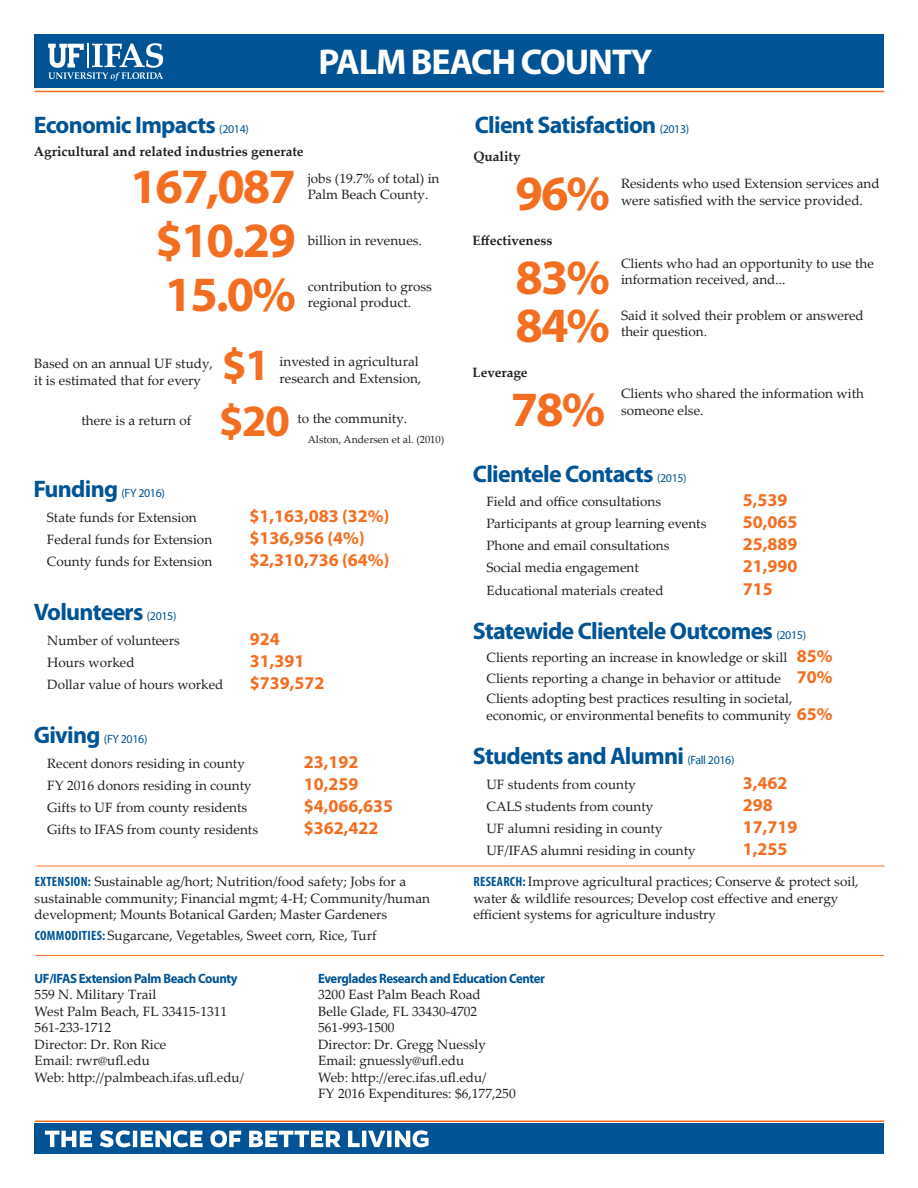
<style>
.page{position:relative;width:918px;height:1188px;background:#fff}
.page>*{position:absolute;margin:0;border:0;box-sizing:border-box;transform-origin:0 0}
.big_number{font:700 49.5px "Myriad Pro";letter-spacing:-.04em;color:#f36e21}
.big_number-2{font:700 45px "Myriad Pro";color:#f36e21}
.page_header{font:700 36px "Myriad Pro";letter-spacing:-.03em;color:#fff}
.text_head{font:700 24px "Myriad Pro";letter-spacing:-.03em;color:#005495}
.body{font:700 18px "Myriad Pro";color:#f36e21}
.body-2{font:13.5px/16.5px "Palatino Linotype";color:#231f20}
.body-3{font:700 13.5px "Palatino Linotype";color:#231f20}
.location_head{font:700 13.5px "Myriad Pro";letter-spacing:-.03em;color:#005495;scale:.95 1}
.text_head-2{font:12px "Myriad Pro";letter-spacing:-.03em;color:#005495}
.footnote{font:10.5px "Palatino Linotype";color:#231f20}
.s1{font-weight:400;font-size:12px}
.s2{font-weight:700;font-size:24px}
.s3{font-family:"Myriad Pro";font-weight:700;font-stretch:condensed;color:#005495}
.s4{font-family:"Myriad Pro";font-weight:700;font-size:18px;color:#f36e21}
</style>
<div class="page">
<div style="left:35px;top:34px;width:849px;height:54px;background:#005495"></div>
<svg style="left:48px;top:43px;width:115px;height:38px"></svg>
<hr style="left:35px;top:91px;width:849px;height:1px;background:#f36e21">
<div style="left:35px;top:1124px;width:849px;height:30px;background:#005495"></div>
<hr style="left:35px;top:1120px;width:849px;height:2px;background:#f36e21">
<hr style="left:36px;top:955px;width:848px;height:1px;background:#f36e21">
<hr style="left:36px;top:866px;width:849px;height:1px;background:#f36e21">
<svg style="left:45px;top:1130px;width:384px;height:17px"></svg>
<p class="page_header" style="left:318px;top:39px;width:336px">PALM BEACH COUNTY</p>
<p class="text_head" style="left:34px;top:109px;width:217px">Economic Impacts <span class="s1">(2014)</span></p>
<p class="body-3" style="left:34px;top:142px;width:271px">Agricultural and related industries generate</p>
<p class="big_number" style="left:130px;top:154px;width:167px">167,087</p>
<p class="body-2" style="left:308px;top:169px;width:133px">jobs (19.7% of total) in<br>Palm Beach County.</p>
<p class="big_number" style="left:156px;top:208px;width:142px">$10.29</p>
<p class="body-2" style="left:308px;top:231px;width:116px">billion in revenues.</p>
<p class="big_number" style="left:165px;top:262px;width:132px">15.0%</p>
<p class="body-2" style="left:308px;top:277px;width:126px">contribution to gross regional product.</p>
<p class="body-2" style="left:34px;top:355px;width:180px">Based on an annual UF study, it is estimated that for every</p>
<p class="body-2" style="left:82px;top:412px;width:111px">there is a return of</p>
<p class="big_number-2" style="left:222px;top:336px;width:50px">$1</p>
<p class="body-2" style="left:280px;top:353px;width:143px">invested in agricultural research and Extension,</p>
<p class="big_number-2" style="left:219px;top:392px;width:73px">$20</p>
<p class="body-2" style="left:298px;top:410px;width:111px">to the community.</p>
<p class="footnote" style="left:308px;top:432px;width:138px">Alston, Andersen et al. (2010)</p>
<p class="text_head-2" style="left:33px;top:486px;width:133px"><span class="s2">Funding</span> (FY 2016)</p>
<p class="body-2" style="left:47px;top:509px;width:151px">State funds for Extension</p>
<p class="body" style="left:249px;top:504px;width:142px">$1,163,083 (32%)</p>
<p class="body-2" style="left:47px;top:531px;width:167px">Federal funds for Extension</p>
<p class="body" style="left:249px;top:526px;width:117px">$136,956 (4%)</p>
<p class="body-2" style="left:47px;top:553px;width:167px">County funds for Extension</p>
<p class="body" style="left:249px;top:549px;width:142px">$2,310,736 (64%)</p>
<p class="text_head" style="left:34px;top:597px;width:144px">Volunteers <span class="s1">(2015)</span></p>
<p class="body-2" style="left:47px;top:632px;width:134px">Number of volunteers</p>
<p class="body" style="left:250px;top:627px;width:31px">924</p>
<p class="body-2" style="left:47px;top:654px;width:89px">Hours worked</p>
<p class="body" style="left:250px;top:649px;width:56px">31,391</p>
<p class="body-2" style="left:47px;top:676px;width:178px">Dollar value of hours worked</p>
<p class="body" style="left:250px;top:671px;width:76px">$739,572</p>
<p class="text_head-2" style="left:34px;top:732px;width:115px"><span class="s2">Giving</span> (FY 2016)</p>
<p class="body-2" style="left:47px;top:755px;width:199px">Recent donors residing in county</p>
<p class="body" style="left:304px;top:750px;width:56px">23,192</p>
<p class="body-2" style="left:47px;top:777px;width:206px">FY 2016 donors residing in county</p>
<p class="body" style="left:304px;top:772px;width:56px">10,259</p>
<p class="body-2" style="left:47px;top:799px;width:202px">Gifts to UF from county residents</p>
<p class="body" style="left:304px;top:794px;width:91px">$4,066,635</p>
<p class="body-2" style="left:47px;top:821px;width:212px">Gifts to IFAS from county residents</p>
<p class="body" style="left:304px;top:816px;width:76px">$362,422</p>
<p class="body-2" style="left:35px;top:873px;width:397px"><span class="s3">EXTENSION:</span> Sustainable ag/hort; Nutrition/food safety; Jobs for a sustainable community; Financial mgmt; 4-H; Community/human development; Mounts Botanical Garden; Master Gardeners</p>
<p class="body-2" style="left:35px;top:927px;width:343px"><span class="s3">COMMODITIES:</span> Sugarcane, Vegetables, Sweet corn, Rice, Turf</p>
<p class="text_head" style="left:475px;top:109px;width:216px">Client Satisfaction <span class="s1">(2013)</span></p>
<p class="body-3" style="left:473px;top:147px;width:49px">Quality</p>
<p class="big_number" style="left:516px;top:161px;width:96px">96%</p>
<p class="body-2" style="left:621px;top:175px;width:260px">Residents who used Extension services and were satisfied with the service provided.</p>
<p class="body-3" style="left:472px;top:231px;width:82px">Effectiveness</p>
<p class="big_number" style="left:516px;top:245px;width:96px">83%</p>
<p class="body-2" style="left:621px;top:255px;width:254px">Clients who had an opportunity to use the information received, and...</p>
<p class="big_number" style="left:516px;top:293px;width:96px">84%</p>
<p class="body-2" style="left:621px;top:306px;width:244px">Said it solved their problem or answered their question.</p>
<p class="body-3" style="left:472px;top:363px;width:57px">Leverage</p>
<p class="big_number" style="left:511px;top:377px;width:96px">78%</p>
<p class="body-2" style="left:621px;top:385px;width:244px">Clients who shared the information with someone else.</p>
<p class="text_head" style="left:473px;top:458px;width:215px">Clientele Contacts <span class="s1">(2015)</span></p>
<p class="body-2" style="left:486px;top:493px;width:176px">Field and office consultations</p>
<p class="body" style="left:743px;top:489px;width:46px">5,539</p>
<p class="body-2" style="left:486px;top:515px;width:221px">Participants at group learning events</p>
<p class="body" style="left:743px;top:511px;width:56px">50,065</p>
<p class="body-2" style="left:486px;top:537px;width:185px">Phone and email consultations</p>
<p class="body" style="left:743px;top:533px;width:56px">25,889</p>
<p class="body-2" style="left:486px;top:559px;width:154px">Social media engagement</p>
<p class="body" style="left:743px;top:555px;width:56px">21,990</p>
<p class="body-2" style="left:486px;top:581px;width:179px">Educational materials created</p>
<p class="body" style="left:743px;top:577px;width:31px">715</p>
<p class="text_head" style="left:473px;top:615px;width:335px">Statewide Clientele Outcomes <span class="s1">(2015)</span></p>
<p class="body-2" style="left:486px;top:649px;width:348px">Clients reporting an increase in knowledge or skill <span class="s4">85%</span></p>
<p class="body-2" style="left:486px;top:669px;width:348px">Clients reporting a change in behavior or attitude <span class="s4">70%</span></p>
<p class="body-2" style="left:486px;top:690px;width:348px">Clients adopting best practices resulting in societal, economic, or environmental benefits to community <span class="s4">65%</span></p>
<p class="text_head" style="left:473px;top:741px;width:263px">Students and Alumni <span class="s1">(Fall 2016)</span></p>
<p class="body-2" style="left:486px;top:776px;width:151px">UF students from county</p>
<p class="body" style="left:743px;top:771px;width:46px">3,462</p>
<p class="body-2" style="left:486px;top:798px;width:168px">CALS students from county</p>
<p class="body" style="left:743px;top:793px;width:31px">298</p>
<p class="body-2" style="left:486px;top:820px;width:178px">UF alumni residing in county</p>
<p class="body" style="left:743px;top:816px;width:56px">17,719</p>
<p class="body-2" style="left:486px;top:842px;width:211px">UF/IFAS alumni residing in county</p>
<p class="body" style="left:743px;top:838px;width:46px">1,255</p>
<p class="body-2" style="left:473px;top:873px;width:387px"><span class="s3">RESEARCH:</span> Improve agricultural practices; Conserve &amp; protect soil, water &amp; wildlife resources; Develop cost effective and energy efficient systems for agriculture industry</p>
<p class="location_head" style="left:35px;top:970px;width:215px">UF/IFAS Extension Palm Beach County</p>
<p class="body-2" style="left:35px;top:986px;width:211px">559 N. Military Trail<br>West Palm Beach, FL 33415-1311<br>561-233-1712<br>Director: Dr. Ron Rice<br>Email: rwr@ufl.edu<br>Web: http://palmbeach.ifas.ufl.edu/</p>
<p class="location_head" style="left:318px;top:970px;width:240px">Everglades Research and Education Center</p>
<p class="body-2" style="left:318px;top:986px;width:199px">3200 East Palm Beach Road<br>Belle Glade, FL 33430-4702<br>561-993-1500<br>Director: Dr. Gregg Nuessly<br>Email: gnuessly@ufl.edu<br>Web: http://erec.ifas.ufl.edu/<br>FY 2016 Expenditures: $6,177,250</p>
</div>
